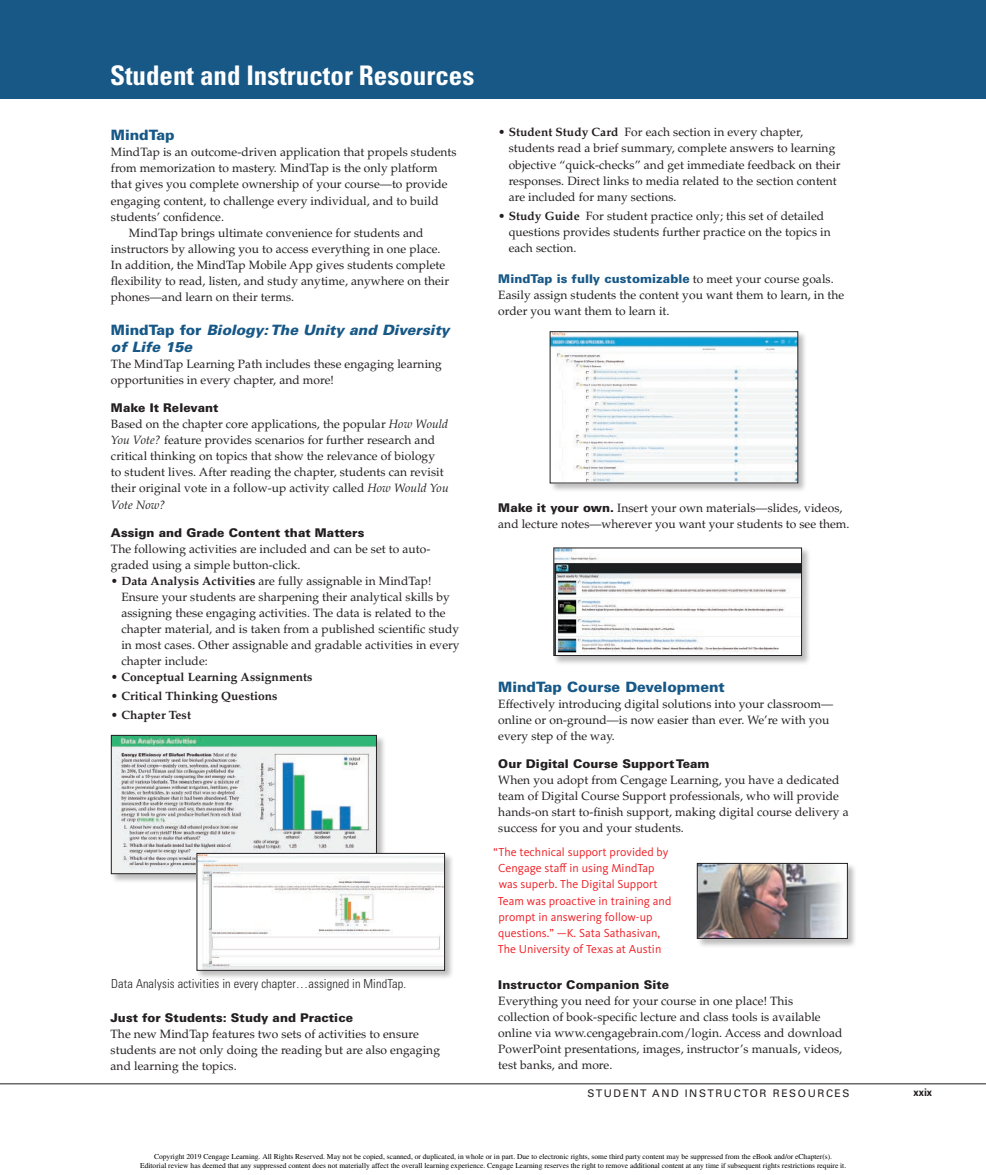
<style>
.page{position:relative;width:986px;height:1175px;background:#fff}
.page>*{position:absolute;margin:0;border:0;box-sizing:border-box;transform-origin:0 0}
.t1{font:700 condensed 27px "Univers LT Std";color:#fff}
.t2{font:italic 900 14.25px/16.5px "Univers LT Std";letter-spacing:-.005em;color:#175887}
.t3{font:900 14.25px "Univers LT Std";letter-spacing:-.005em;color:#175887}
.t4{font:300 condensed 12.3px "Univers LT Std";letter-spacing:.01em;color:#231f20}
.t5{font:12px/16px "Palatino LT Std";letter-spacing:.005em;color:#231f20}
.t6{font:12px/16px "Kievit OT";letter-spacing:.005em;color:#ee1d23}
.t7{font:900 12px "Univers LT Std";letter-spacing:.005em;color:#231f20}
.t8{font:700 12px "Palatino LT Std";letter-spacing:.005em;color:#231f20}
.t9{font:900 12px "Univers LT Std";letter-spacing:.005em;color:#175887}
.t10{font:10.5px "Univers LT Std";letter-spacing:.15em;color:#231f20}
.t11{font:700 condensed 10.5px "Univers LT Std";color:#231f20}
.t12{font:7.5px/9.6px "Times";color:#000;text-align:center}
.s1{font-style:normal}
.s2{font-style:italic}
.s3{font-weight:700}
.s4{font-weight:400}
.s5{font-family:"Palatino LT Std";font-weight:400;color:#231f20}
.s6{font-family:"Univers LT Std";font-weight:900}
</style>
<div class="page">
<div style="left:0;top:0;width:985px;height:99px;background:#175887"></div>
<hr style="left:0;top:1083px;width:985px;height:1px;background:#231f20">
<div style="left:549px;top:331px;width:258px;height:162px;background:#231f20;opacity:.3"></div>
<img style="left:551px;top:333px;width:244px;height:148px">
<div style="left:549px;top:331px;width:248px;height:152px;border:1px solid #231f20"></div>
<div style="left:552px;top:547px;width:259px;height:118px;background:#231f20;opacity:.3"></div>
<img style="left:555px;top:549px;width:244px;height:104px">
<div style="left:110px;top:734px;width:276px;height:149px;background:#231f20;opacity:.3"></div>
<img style="left:113px;top:736px;width:261px;height:135px">
<div style="left:111px;top:734px;width:265px;height:139px;border:1px solid #231f20"></div>
<div style="left:196px;top:852px;width:258px;height:127px;background:#231f20;opacity:.3"></div>
<img style="left:198px;top:854px;width:245px;height:114px">
<div style="left:196px;top:852px;width:249px;height:118px;border:1px solid #231f20"></div>
<div style="left:696px;top:862px;width:161px;height:86px;background:#231f20;opacity:.3"></div>
<img style="left:698px;top:864px;width:147px;height:72px">
<div style="left:696px;top:862px;width:151px;height:76px;border:1px solid #231f20"></div>
<h1 class="t1" style="left:110px;top:58px;width:366px">Student and Instructor Resources</h1>
<p class="t3" style="left:111px;top:126px;width:65px">MindTap</p>
<p class="t5" style="left:111px;top:144px;width:347px">MindTap is an outcome-driven application that propels students</p>
<p class="t5" style="left:111px;top:160px;width:328px">from memorization to mastery. MindTap is the only platform</p>
<p class="t5" style="left:111px;top:176px;width:338px">that gives you complete ownership of your course—to provide</p>
<p class="t5" style="left:111px;top:192px;width:329px">engaging content, to challenge every individual, and to build</p>
<p class="t5" style="left:111px;top:209px;width:115px">students’ confidence.</p>
<p class="t5" style="left:129px;top:225px;width:296px">MindTap brings ultimate convenience for students and</p>
<p class="t5" style="left:111px;top:241px;width:331px">instructors by allowing you to access everything in one place.</p>
<p class="t5" style="left:111px;top:257px;width:336px">In addition, the MindTap Mobile App gives students complete</p>
<p class="t5" style="left:111px;top:273px;width:340px">flexibility to read, listen, and study anytime, anywhere on their</p>
<p class="t5" style="left:111px;top:289px;width:185px">phones—and learn on their terms.</p>
<p class="t2" style="left:111px;top:322px;width:340px"><span class="s1">MindTap for</span> Biology: The Unity and Diversity of Life 15e</p>
<p class="t5" style="left:111px;top:356px;width:332px">The MindTap Learning Path includes these engaging learning opportunities in every chapter, and more!</p>
<p class="t7" style="left:111px;top:400px;width:109px">Make It Relevant</p>
<p class="t5" style="left:111px;top:416px;width:339px">Based on the chapter core applications, the popular <span class="s2">How Would You Vote?</span> feature provides scenarios for further research and critical thinking on topics that show the relevance of biology<br>to student lives. After reading the chapter, students can revisit their original vote in a follow-up activity called <span class="s2">How Would You Vote Now?</span></p>
<p class="t7" style="left:111px;top:524px;width:255px">Assign and Grade Content that Matters</p>
<p class="t5" style="left:111px;top:540px;width:321px">The following activities are included and can be set to auto&shy;graded using a simple button-click.</p>
<p class="t5" style="left:121px;top:572px;width:340px;text-indent:-10px">• <span class="s3">Data Analysis Activities</span> are fully assignable in MindTap!<br>Ensure your students are sharpening their analytical skills by assigning these engaging activities. The data is related to the chapter material, and is taken from a published scientific study in most cases. Other assignable and gradable activities in every chapter include:</p>
<p class="t8" style="left:111px;top:669px;width:203px"><span class="s4">•</span> Conceptual Learning Assignments</p>
<p class="t8" style="left:111px;top:689px;width:168px"><span class="s4">•</span> Critical Thinking Questions</p>
<p class="t8" style="left:111px;top:708px;width:82px"><span class="s4">•</span> Chapter Test</p>
<p class="t4" style="left:111px;top:976px;width:296px">Data Analysis activities in every chapter…assigned in MindTap.</p>
<p class="t7" style="left:110px;top:1009px;width:244px">Just for Students: Study and Practice</p>
<p class="t5" style="left:110px;top:1025px;width:331px">The new MindTap features two sets of activities to ensure students are not only doing the reading but are also engaging and learning the topics.</p>
<p class="t5" style="left:508px;top:124px;width:333px;text-indent:-10px"><span class="s3">• Student Study Card</span> For each section in every chapter, students read a brief summary, complete answers to learning objective “quick-checks” and get immediate feedback on their responses. Direct links to media related to the section content are included for many sections.</p>
<p class="t5" style="left:508px;top:208px;width:323px;text-indent:-10px">• <span class="s3">Study Guide</span> For student practice only; this set of detailed questions provides students further practice on the topics in each section.</p>
<p class="t9" style="left:498px;top:271px;width:337px">MindTap is fully customizable <span class="s5">to meet your course goals.</span></p>
<p class="t5" style="left:498px;top:287px;width:347px">Easily assign students the content you want them to learn, in the order you want them to learn it.</p>
<p class="t5" style="left:498px;top:500px;width:353px"><span class="s6">Make it your own.</span> Insert your own materials—slides, videos, and lecture notes—wherever you want your students to see them.</p>
<p class="t3" style="left:498px;top:677px;width:228px">MindTap Course Development</p>
<p class="t5" style="left:498px;top:695px;width:336px">Effectively introducing digital solutions into your classroom— online or on-ground—is now easier than ever. We’re with you every step of the way.</p>
<p class="t7" style="left:498px;top:756px;width:213px">Our Digital Course Support Team</p>
<p class="t5" style="left:498px;top:772px;width:352px">When you adopt from Cengage Learning, you have a dedicated team of Digital Course Support professionals, who will provide hands-on start to-finish support, making digital course delivery a success for you and your students.</p>
<p class="t6" style="left:497px;top:844px;width:175px;text-indent:-4px">“The technical support provided by<br>Cengage staff in using MindTap was superb. The Digital Support<br>Team was proactive in training and prompt in answering follow-up questions.” —K. Sata Sathasivan,<br>The University of Texas at Austin</p>
<p class="t7" style="left:498px;top:976px;width:172px">Instructor Companion Site</p>
<p class="t5" style="left:498px;top:992px;width:345px">Everything you need for your course in one place! This collection of book-specific lecture and class tools is available online via www.cengagebrain.com/login. Access and download PowerPoint presentations, images, instructor’s manuals, videos, test banks, and more.</p>
<p class="t10" style="left:587px;top:1086px;width:263px">STUDENT AND INSTRUCTOR RESOURCES</p>
<p class="t11" style="left:913px;top:1085px;width:20px">xxix</p>
<p class="t12" style="left:140px;top:1150px;width:707px">Copyright 2019 Cengage Learning. All Rights Reserved. May not be copied, scanned, or duplicated, in whole or in part. Due to electronic rights, some third party content may be suppressed from the eBook and/or eChapter(s).<br>Editorial review has deemed that any suppressed content does not materially affect the overall learning experience. Cengage Learning reserves the right to remove additional content at any time if subsequent rights restrictions require it.</p>
</div>
